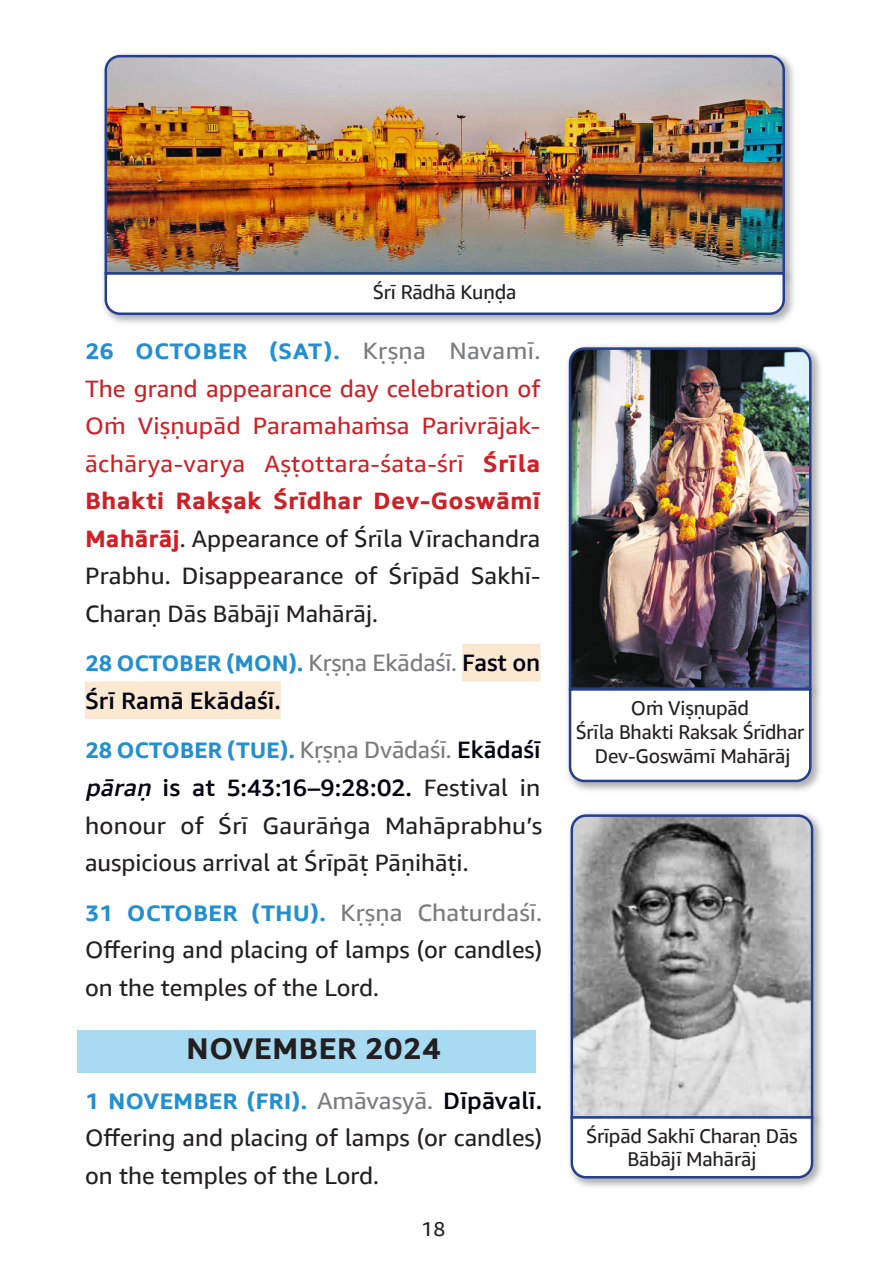
<style>
.page{position:relative;width:886px;height:1276px;background:#fff}
.page>*{position:absolute;margin:0;border:0;box-sizing:border-box;transform-origin:0 0}
.Month{font:700 30px "Ember Math";color:#231f20}
.English_text{font:23.75px/37.5px "Ember Math";color:#231f20;text-align:justify}
.English_text-2{font:23.75px/37.5px "Ember Math";letter-spacing:.005em;color:#cf2026;text-align:justify}
.English_text-3{font:500 23.75px "Ember Math";color:#000111}
.English_text-4{font:700 22.5px "Ember Math";letter-spacing:-.01em;color:#238fcf}
.English_text-5{font:700 22.5px "Ember Math";letter-spacing:.01em;color:#238fcf}
.t1{font:20px "Ember Math";letter-spacing:-.01em;color:#231f20}
.t2{font:20px "Ember Math";letter-spacing:-.01em;color:#231f20;scale:.96 1}
.s1{font-weight:400;font-size:23.75px;color:#787a7d}
.s2{font-weight:700}
.s3{color:#231f20}
.s4{font-weight:500;font-size:23.75px;color:#000111}
.s5{font-weight:500;font-style:italic;color:#000111}
.s6{font-weight:500;color:#000111}
.s7{font-weight:700;font-size:22.5px;color:#238fcf}
.s8{color:#787a7d}
</style>
<div class="page">
<div style="left:462px;top:644px;width:78px;height:37px;background:#fce7d1"></div>
<div style="left:85px;top:681px;width:196px;height:38px;background:#fce7d1"></div>
<div style="left:78px;top:1030px;width:730px;height:42px;background:#a8dbf2"></div>
<div style="left:565px;top:343px;width:258px;height:357px;background:#787a7d;opacity:.36"></div>
<img style="left:567px;top:346px;width:246px;height:338px">
<div style="left:565px;top:684px;width:258px;height:109px;background:#787a7d;opacity:.36"></div>
<svg style="left:567px;top:687px;width:246px;height:96px"></svg>
<div style="left:537px;top:1020px;width:266px;height:76px;background:#fff"></div>
<div style="left:566px;top:810px;width:259px;height:319px;background:#787a7d;opacity:.36"></div>
<svg style="left:569px;top:813px;width:245px;height:299px;background:#a3a4a6"></svg>
<div style="left:566px;top:1112px;width:259px;height:77px;background:#787a7d;opacity:.36"></div>
<svg style="left:569px;top:1115px;width:245px;height:64px"></svg>
<div style="left:100px;top:51px;width:696px;height:235px;background:#787a7d;opacity:.36"></div>
<img style="left:103px;top:54px;width:683px;height:214px">
<div style="left:100px;top:268px;width:696px;height:58px;background:#787a7d;opacity:.36"></div>
<svg style="left:103px;top:271px;width:683px;height:45px"></svg>
<p class="t1" style="left:373px;top:278px;width:145px">Śrī Rādhā Kuṇḍa</p>
<p class="English_text-5" style="left:85px;top:336px;width:457px">26 OCTOBER (SAT). <span class="s1">Kṛṣṇa Navamī.</span></p>
<p class="English_text-2" style="left:85px;top:369px;width:457px">The grand appearance day celebration of Oṁ Viṣṇupād Paramahaṁsa Parivrājak&shy;āchārya-varya Aṣṭottara-śata-śrī <span class="s2">Śrīla Bhakti Rakṣak Śrīdhar Dev-Goswāmī Mahārāj</span><span class="s3">. Appearance of Śrīla Vīrachandra Prabhu. Disappearance of Śrīpād Sakhī-Charaṇ Dās Bābājī Mahārāj.</span></p>
<p class="English_text-4" style="left:85px;top:648px;width:457px">28 OCTOBER (MON). <span class="s1">Kṛṣṇa Ekādaśī.</span> <span class="s4">Fast on</span></p>
<p class="English_text-3" style="left:85px;top:684px;width:197px">Śrī Ramā Ekādaśī.</p>
<p class="English_text-4" style="left:85px;top:735px;width:457px">28 OCTOBER (TUE). <span class="s1">Kṛṣṇa Dvādaśī.</span> <span class="s4">Ekādaśī</span></p>
<p class="English_text" style="left:85px;top:768px;width:459px"><span class="s5">pāraṇ</span> <span class="s6">is at 5:43:16–9:28:02.</span> Festival in honour of Śrī Gaurāṅga Mahāprabhu’s auspicious arrival at Śrīpāṭ Pāṇihāṭi.</p>
<p class="English_text" style="left:85px;top:893px;width:459px"><span class="s7">31 OCTOBER (THU).</span> <span class="s8">Kṛṣṇa Chaturdaśī.<br></span>Offering and placing of lamps (or candles) on the temples of the Lord.</p>
<p class="Month" style="left:186px;top:1029px;width:256px">NOVEMBER 2024</p>
<p class="English_text-4" style="left:85px;top:1086px;width:459px">1 NOVEMBER (FRI). <span class="s1">Amāvasyā.</span> <span class="s4">Dīpāvalī.</span></p>
<p class="English_text" style="left:85px;top:1118px;width:459px">Offering and placing of lamps (or candles) on the temples of the Lord.</p>
<p class="t1" style="left:421px;top:1214px;width:26px">18</p>
<p class="t1" style="left:631px;top:694px;width:120px">Oṁ Viṣṇupād</p>
<p class="t2" style="left:576px;top:718px;width:240px">Śrīla Bhakti Raksak Śrīdhar</p>
<p class="t1" style="left:595px;top:742px;width:197px">Dev-Goswāmī Mahārāj</p>
<p class="t1" style="left:586px;top:1122px;width:213px">Śrīpād Sakhī Charaṇ Dās</p>
<p class="t1" style="left:627px;top:1145px;width:130px">Bābājī Mahārāj</p>
</div>
